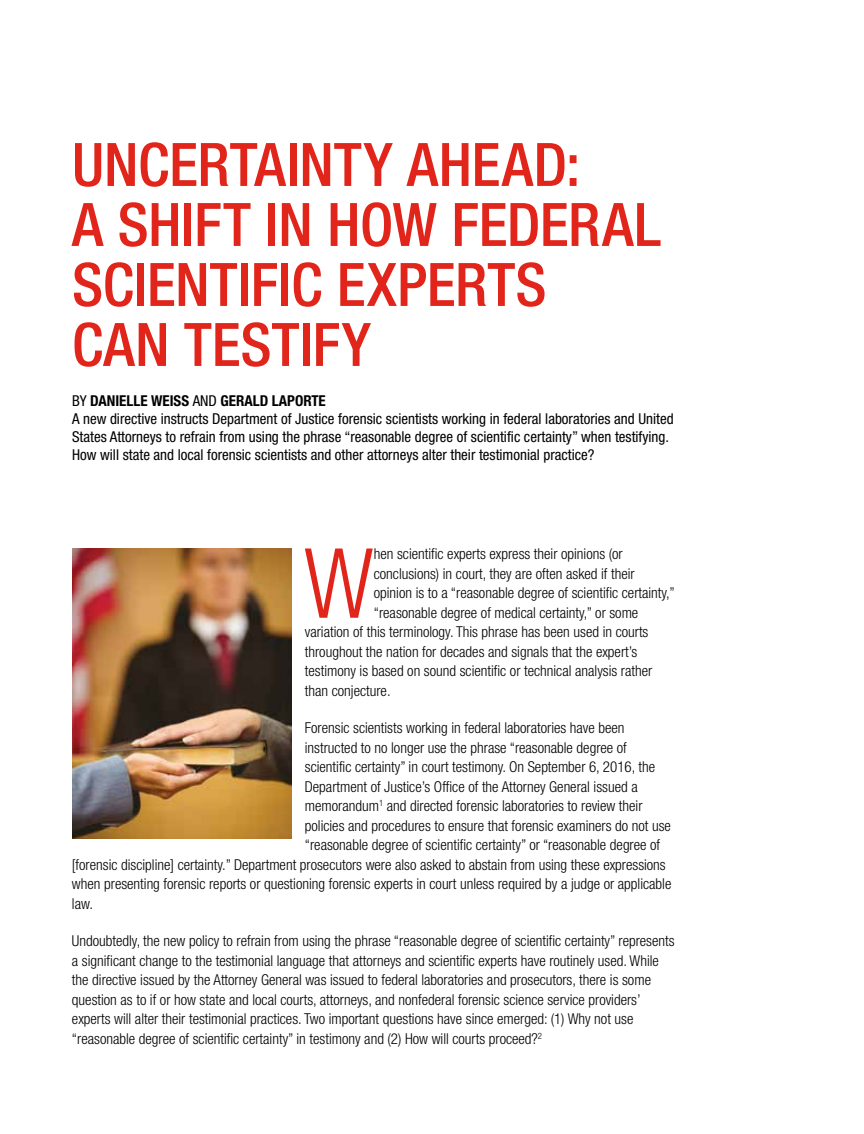
<style>
.page{position:relative;width:864px;height:1134px;background:#fff}
.page>*{position:absolute;margin:0;border:0;box-sizing:border-box;transform-origin:0 0}
.t1{font:300 condensed 96.9px "Helvetica Neue LT Std";color:#e1251b}
.t2{font:500 condensed 60px/60px "Helvetica Neue LT Std";letter-spacing:-.005em;color:#e1251b}
.t3{font:300 condensed 15px/19.5px "Helvetica Neue LT Std";color:#000}
.t4{font:condensed 15px/18px "Helvetica Neue LT Std";color:#000}
.s1{font-weight:700}
</style>
<div class="page">
<img style="left:72px;top:549px;width:219px;height:290px">
<h1 class="t2" style="left:72px;top:134px;width:591px">UNCERTAINTY AHEAD:<br>A SHIFT IN HOW FEDERAL<br>SCIENTIFIC EXPERTS<br>CAN TESTIFY</h1>
<p class="t4" style="left:72px;top:391px;width:603px">BY <span class="s1">DANIELLE WEISS</span> AND <span class="s1">GERALD LAPORTE<br></span>A new directive instructs Department of Justice forensic scientists working in federal laboratories and United States Attorneys to refrain from using the phrase “reasonable degree of scientific certainty” when testifying.<br>How will state and local forensic scientists and other attorneys alter their testimonial practice?</p>
<p class="t1" style="left:304px;top:528px;width:71px">W</p>
<p class="t3" style="left:374px;top:544px;width:250px">hen scientific experts express their opinions (or</p>
<p class="t3" style="left:374px;top:564px;width:262px">conclusions) in court, they are often asked if their</p>
<p class="t3" style="left:374px;top:583px;width:302px">opinion is to a “reasonable degree of scientific certainty,”</p>
<p class="t3" style="left:374px;top:603px;width:266px">“reasonable degree of medical certainty,” or some</p>
<p class="t3" style="left:305px;top:622px;width:345px">variation of this terminology. This phrase has been used in courts</p>
<p class="t3" style="left:305px;top:642px;width:334px">throughout the nation for decades and signals that the expert’s</p>
<p class="t3" style="left:305px;top:661px;width:349px">testimony is based on sound scientific or technical analysis rather</p>
<p class="t3" style="left:305px;top:681px;width:87px">than conjecture.</p>
<p class="t3" style="left:305px;top:718px;width:368px">Forensic scientists working in federal laboratories have been instructed to no longer use the phrase “reasonable degree of scientific certainty” in court testimony. On September 6, 2016, the Department of Justice’s Office of the Attorney General issued a memorandum<sup>1</sup> and directed forensic laboratories to review their policies and procedures to ensure that forensic examiners do not use “reasonable degree of scientific certainty” or “reasonable degree of</p>
<p class="t3" style="left:72px;top:855px;width:601px">[forensic discipline] certainty.” Department prosecutors were also asked to abstain from using these expressions when presenting forensic reports or questioning forensic experts in court unless required by a judge or applicable law.</p>
<p class="t3" style="left:72px;top:931px;width:604px">Undoubtedly, the new policy to refrain from using the phrase “reasonable degree of scientific certainty” represents a significant change to the testimonial language that attorneys and scientific experts have routinely used. While the directive issued by the Attorney General was issued to federal laboratories and prosecutors, there is some question as to if or how state and local courts, attorneys, and nonfederal forensic science service providers’ experts will alter their testimonial practices. Two important questions have since emerged: (1) Why not use “reasonable degree of scientific certainty” in testimony and (2) How will courts proceed?<sup>2</sup></p>
</div>
